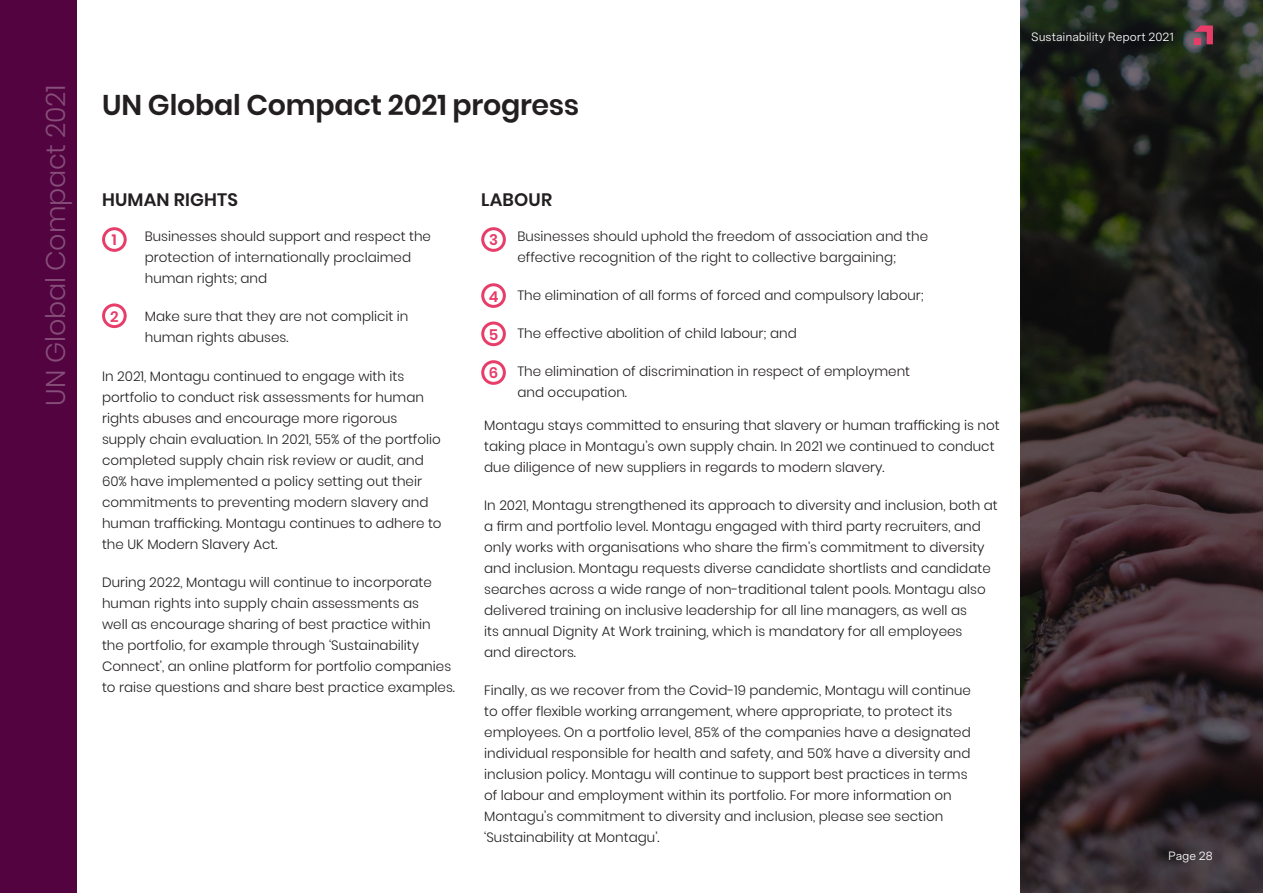
<style>
.page{position:relative;width:1263px;height:893px;background:#fff}
.page>*{position:absolute;margin:0;border:0;box-sizing:border-box;transform-origin:0 0}
.t1{font:600 28.5px "Poppins";letter-spacing:-.01em;color:#231f20}
.t2{font:300 27px "Poppins";letter-spacing:-.01em;color:#864e79}
.t3{font:600 18px "Poppins";letter-spacing:.01em;color:#231f20}
.t4{font:600 15px "Poppins";color:#e83d69}
.t5{font:300 13.5px/21px "Poppins";color:#231f20}
.t6{font:12px "Messina Sans";letter-spacing:-.005em;color:#fff}
</style>
<div class="page">
<div style="left:0;top:0;width:77px;height:893px;background:#520340"></div>
<div style="left:102px;top:227px;width:25px;height:25px;border:3px solid #e83d69;border-radius:50%"></div>
<div style="left:481px;top:227px;width:25px;height:25px;border:3px solid #e83d69;border-radius:50%"></div>
<div style="left:102px;top:303px;width:25px;height:25px;border:3px solid #e83d69;border-radius:50%"></div>
<div style="left:481px;top:283px;width:25px;height:25px;border:3px solid #e83d69;border-radius:50%"></div>
<div style="left:481px;top:322px;width:25px;height:24px;border:3px solid #e83d69;border-radius:50%"></div>
<div style="left:481px;top:360px;width:25px;height:25px;border:3px solid #e83d69;border-radius:50%"></div>
<svg style="left:1020px;top:0;width:243px;height:893px;background:#302827"></svg>
<svg style="left:1194px;top:26px;width:19px;height:18px"></svg>
<p class="t2" style="left:40px;top:406px;width:322px;rotate:-90deg">UN Global Compact 2021</p>
<p class="t1" style="left:102px;top:88px;width:479px">UN Global Compact 2021 progress</p>
<p class="t3" style="left:102px;top:189px;width:138px">HUMAN RIGHTS</p>
<p class="t3" style="left:481px;top:189px;width:72px">LABOUR</p>
<p class="t5" style="left:145px;top:226px;width:288px">Businesses should support and respect the protection of internationally proclaimed human rights; and</p>
<p class="t5" style="left:145px;top:306px;width:265px">Make sure that they are not complicit in human rights abuses.</p>
<p class="t5" style="left:517px;top:226px;width:412px">Businesses should uphold the freedom of association and the effective recognition of the right to collective bargaining;</p>
<p class="t5" style="left:517px;top:285px;width:408px">The elimination of all forms of forced and compulsory labour;</p>
<p class="t5" style="left:517px;top:323px;width:281px">The effective abolition of child labour; and</p>
<p class="t5" style="left:517px;top:361px;width:394px">The elimination of discrimination in respect of employment and occupation.</p>
<p class="t4" style="left:112px;top:231px;width:6px">1</p>
<p class="t4" style="left:489px;top:231px;width:10px">3</p>
<p class="t4" style="left:489px;top:288px;width:11px">4</p>
<p class="t4" style="left:489px;top:326px;width:11px">5</p>
<p class="t4" style="left:489px;top:364px;width:11px">6</p>
<p class="t4" style="left:110px;top:308px;width:10px">2</p>
<p class="t5" style="left:102px;top:366px;width:341px">In 2021, Montagu continued to engage with its portfolio to conduct risk assessments for human rights abuses and encourage more rigorous supply chain evaluation. In 2021, 55% of the portfolio completed supply chain risk review or audit, and 60% have implemented a policy setting out their commitments to preventing modern slavery and human trafficking. Montagu continues to adhere to the UK Modern Slavery Act.</p>
<p class="t5" style="left:102px;top:572px;width:354px">During 2022, Montagu will continue to incorporate human rights into supply chain assessments as<br>well as encourage sharing of best practice within the portfolio, for example through ‘Sustainability Connect’, an online platform for portfolio companies to raise questions and share best practice examples.</p>
<p class="t5" style="left:484px;top:415px;width:517px">Montagu stays committed to ensuring that slavery or human trafficking is not taking place in Montagu’s own supply chain. In 2021 we continued to conduct due diligence of new suppliers in regards to modern slavery.</p>
<p class="t5" style="left:484px;top:495px;width:515px">In 2021, Montagu strengthened its approach to diversity and inclusion, both at a firm and portfolio level. Montagu engaged with third party recruiters, and only works with organisations who share the firm’s commitment to diversity and inclusion. Montagu requests diverse candidate shortlists and candidate searches across a wide range of non-traditional talent pools. Montagu also delivered training on inclusive leadership for all line managers, as well as<br>its annual Dignity At Work training, which is mandatory for all employees<br>and directors.</p>
<p class="t5" style="left:484px;top:680px;width:488px">Finally, as we recover from the Covid-19 pandemic, Montagu will continue to offer flexible working arrangement, where appropriate, to protect its employees. On a portfolio level, 85% of the companies have a designated individual responsible for health and safety, and 50% have a diversity and inclusion policy. Montagu will continue to support best practices in terms of labour and employment within its portfolio. For more information on Montagu’s commitment to diversity and inclusion, please see section ‘Sustainability at Montagu’.</p>
<p class="t6" style="left:1031px;top:28px;width:145px">Sustainability Report 2021</p>
<p class="t6" style="left:1168px;top:848px;width:46px">Page 28</p>
</div>
